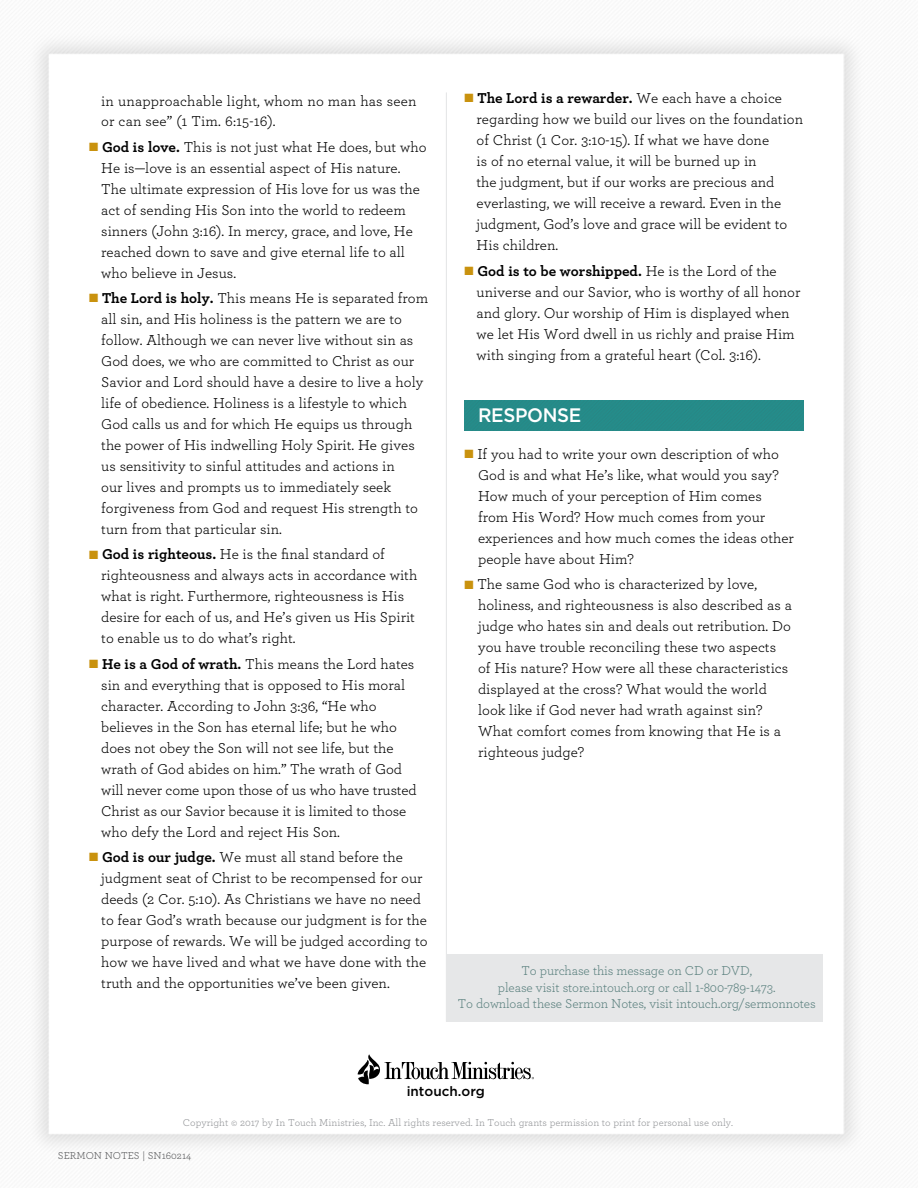
<style>
.page{position:relative;width:918px;height:1188px;background:#fff}
.page>*{position:absolute;margin:0;border:0;box-sizing:border-box;transform-origin:0 0}
.t1{font:500 19.5px "Gotham";letter-spacing:-.02em;color:#fff;scale:.96 1}
.t2{font:15px/21px "Archer";color:#000}
.t3{font:13.5px/16.5px "Archer";letter-spacing:-.01em;color:#5d8280;text-align:center}
.t4{font:500 13.5px "Gotham";color:#000}
.t5{font:10.5px "Archer";color:#939598}
.t6{font:10.5px "Archer";color:#58595b}
.s1{color:#c9920e}
.s2{font-weight:700}
</style>
<div class="page">
<img style="left:33px;top:36px;width:827px;height:1116px">
<div style="left:465px;top:401px;width:338px;height:29px;background:#258a88"></div>
<hr style="left:446px;top:92px;width:1px;height:930px;background:#e6e7e8">
<div style="left:447px;top:955px;width:376px;height:67px;background:#e6e7e8"></div>
<svg style="left:358px;top:1054px;width:176px;height:30px"></svg>
<p class="t2" style="left:101px;top:91px;width:317px;line-height:20.2px">in unapproachable light, whom no man has seen or can see” (1 Tim. 6:15-16).</p>
<p class="t2" style="left:101px;top:136px;width:327px;text-indent:-12px"><span class="s1">■</span> <span class="s2">God is love.</span> This is not just what He does, but who He is—love is an essential aspect of His nature.<br>The ultimate expression of His love for us was the act of sending His Son into the world to redeem sinners (John 3:16). In mercy, grace, and love, He reached down to save and give eternal life to all who believe in Jesus.</p>
<p class="t2" style="left:101px;top:287px;width:328px;text-indent:-12px"><span class="s1">■</span> <span class="s2">The Lord is holy.</span> This means He is separated from all sin, and His holiness is the pattern we are to follow. Although we can never live without sin as God does, we who are committed to Christ as our Savior and Lord should have a desire to live a holy life of obedience. Holiness is a lifestyle to which God calls us and for which He equips us through the power of His indwelling Holy Spirit. He gives us sensitivity to sinful attitudes and actions in<br>our lives and prompts us to immediately seek forgiveness from God and request His strength to turn from that particular sin.</p>
<p class="t2" style="left:101px;top:543px;width:318px;text-indent:-12px"><span class="s1">■</span> <span class="s2">God is righteous.</span> He is the final standard of righteousness and always acts in accordance with what is right. Furthermore, righteousness is His desire for each of us, and He’s given us His Spirit to enable us to do what’s right.</p>
<p class="t2" style="left:101px;top:653px;width:317px;text-indent:-12px"><span class="s1">■</span> <span class="s2">He is a God of wrath.</span> This means the Lord hates sin and everything that is opposed to His moral character. According to John 3:36, “He who believes in the Son has eternal life; but he who does not obey the Son will not see life, but the wrath of God abides on him.” The wrath of God will never come upon those of us who have trusted Christ as our Savior because it is limited to those who defy the Lord and reject His Son.</p>
<p class="t2" style="left:101px;top:846px;width:328px;text-indent:-12px"><span class="s1">■</span> <span class="s2">God is our judge.</span> We must all stand before the judgment seat of Christ to be recompensed for our deeds (2 Cor. 5:10). As Christians we have no need to fear God’s wrath because our judgment is for the purpose of rewards. We will be judged according to how we have lived and what we have done with the truth and the opportunities we’ve been given.</p>
<p class="t2" style="left:477px;top:87px;width:328px;text-indent:-12px"><span class="s1">■</span> <span class="s2">The Lord is a rewarder.</span> We each have a choice regarding how we build our lives on the foundation of Christ (1 Cor. 3:10-15). If what we have done<br>is of no eternal value, it will be burned up in<br>the judgment, but if our works are precious and everlasting, we will receive a reward. Even in the judgment, God’s love and grace will be evident to His children.</p>
<p class="t2" style="left:477px;top:260px;width:325px;text-indent:-12px"><span class="s1">■</span> <span class="s2">God is to be worshipped.</span> He is the Lord of the universe and our Savior, who is worthy of all honor and glory. Our worship of Him is displayed when we let His Word dwell in us richly and praise Him with singing from a grateful heart (Col. 3:16).</p>
<h1 class="t1" style="left:478px;top:403px;width:109px">RESPONSE</h1>
<p class="t2" style="left:478px;top:443px;width:317px;text-indent:-14px"><span class="s1">■</span> If you had to write your own description of who God is and what He’s like, what would you say?<br>How much of your perception of Him comes from His Word? How much comes from your experiences and how much comes the ideas other people have about Him?</p>
<p class="t2" style="left:478px;top:573px;width:315px;text-indent:-14px"><span class="s1">■</span> The same God who is characterized by love, holiness, and righteousness is also described as a judge who hates sin and deals out retribution. Do you have trouble reconciling these two aspects of His nature? How were all these characteristics displayed at the cross? What would the world look like if God never had wrath against sin?<br>What comfort comes from knowing that He is a righteous judge?</p>
<p class="t3" style="left:458px;top:962px;width:359px">To purchase this message on CD or DVD,<br>please visit store.intouch.org or call 1-800-789-1473.<br>To download these Sermon Notes, visit intouch.org/sermonnotes</p>
<p class="t4" style="left:407px;top:1083px;width:80px">intouch.org</p>
<p class="t5" style="left:183px;top:1116px;width:552px">Copyright © 2017 by In Touch Ministries, Inc. All rights reserved. In Touch grants permission to print for personal use only.</p>
<p class="t6" style="left:58px;top:1149px;width:135px">SERMON NOTES | SN160214</p>
</div>
